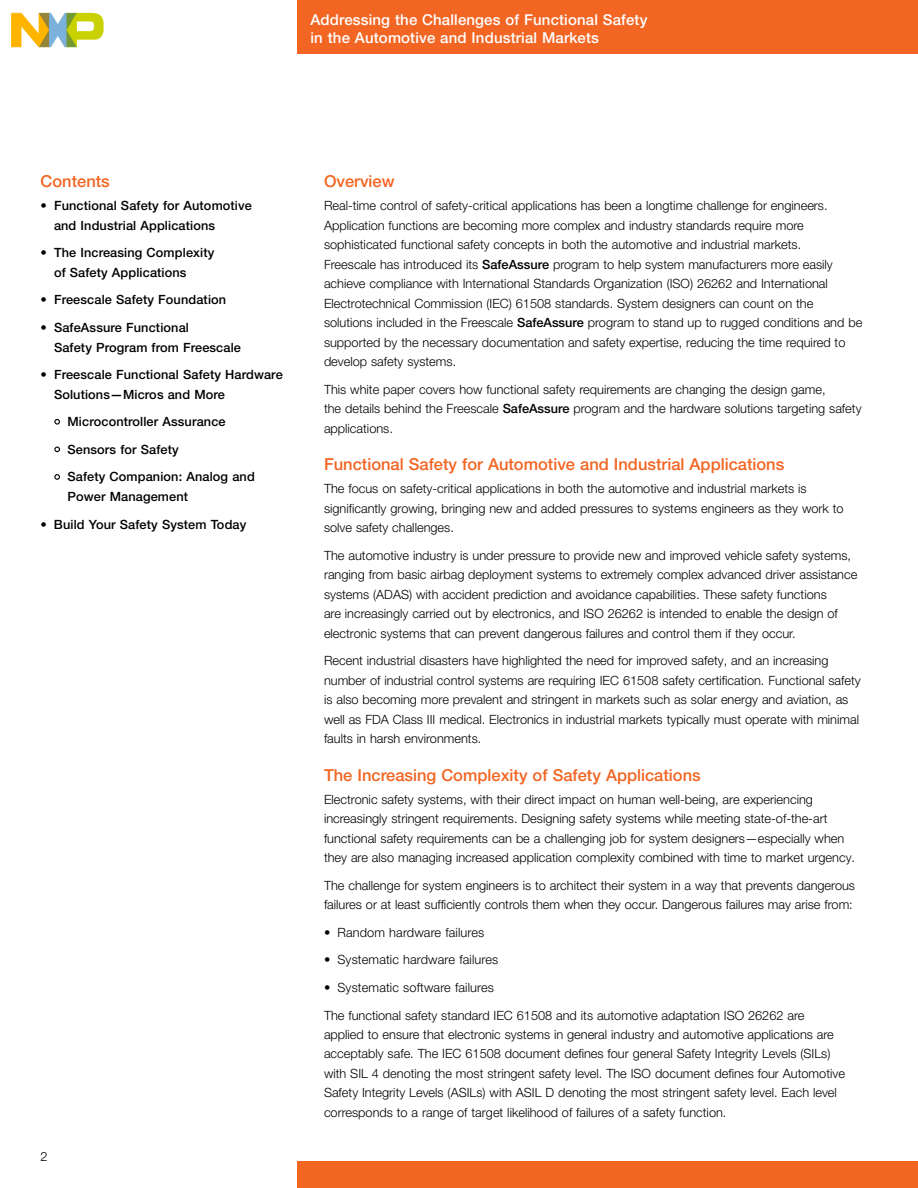
<style>
.page{position:relative;width:918px;height:1188px;background:#fff}
.page>*{position:absolute;margin:0;border:0;box-sizing:border-box;transform-origin:0 0}
.t1{font:500 16.5px "Helvetica Neue LT Pro";color:#f26522}
.t2{font:500 15px/18px "Helvetica Neue LT Pro";letter-spacing:.01em;color:#fff}
.t3{font:300 12.75px/19.5px "Helvetica Neue LT Pro";color:#000}
.t4{font:500 12.75px/19.5px "Helvetica Neue LT Pro";letter-spacing:.01em;color:#000}
.s1{font-weight:500}
</style>
<div class="page">
<div style="left:297px;top:0;width:621px;height:54px;background:#f26522"></div>
<div style="left:297px;top:1161px;width:621px;height:27px;background:#f26522"></div>
<svg style="left:54px;top:419px;width:6px;height:6px"></svg>
<svg style="left:54px;top:447px;width:6px;height:5px"></svg>
<svg style="left:54px;top:474px;width:6px;height:6px"></svg>
<img style="left:11px;top:12px;width:93px;height:36px">
<p class="t2" style="left:310px;top:11px;width:339px">Addressing the Challenges of Functional Safety in the Automotive and Industrial Markets</p>
<p class="t1" style="left:40px;top:171px;width:71px">Contents</p>
<p class="t4" style="left:54px;top:196px;width:199px;text-indent:-14px">• Functional Safety for Automotive and Industrial Applications</p>
<p class="t4" style="left:54px;top:243px;width:162px;text-indent:-14px">• The Increasing Complexity of Safety Applications</p>
<p class="t4" style="left:40px;top:290px;width:187px">• Freescale Safety Foundation</p>
<p class="t4" style="left:54px;top:318px;width:189px;text-indent:-14px">• SafeAssure Functional<br>Safety Program from Freescale</p>
<p class="t4" style="left:54px;top:365px;width:230px;text-indent:-14px">• Freescale Functional Safety Hardware<br>Solutions—Micros and More</p>
<p class="t4" style="left:68px;top:408px;width:189px;line-height:27.6px">Microcontroller Assurance<br>Sensors for Safety<br>Safety Companion: Analog and</p>
<p class="t4" style="left:68px;top:487px;width:122px">Power Management</p>
<p class="t4" style="left:40px;top:514px;width:207px">• Build Your Safety System Today</p>
<p class="t3" style="left:40px;top:1146px;width:9px">2</p>
<p class="t1" style="left:324px;top:171px;width:72px">Overview</p>
<p class="t3" style="left:324px;top:196px;width:540px">Real-time control of safety-critical applications has been a longtime challenge for engineers.<br>Application functions are becoming more complex and industry standards require more sophisticated functional safety concepts in both the automotive and industrial markets.<br>Freescale has introduced its <span class="s1">SafeAssure</span> program to help system manufacturers more easily achieve compliance with International Standards Organization (ISO) 26262 and International Electrotechnical Commission (IEC) 61508 standards. System designers can count on the solutions included in the Freescale <span class="s1">SafeAssure</span> program to stand up to rugged conditions and be supported by the necessary documentation and safety expertise, reducing the time required to develop safety systems.</p>
<p class="t3" style="left:324px;top:379px;width:539px">This white paper covers how functional safety requirements are changing the design game,<br>the details behind the Freescale <span class="s1">SafeAssure</span> program and the hardware solutions targeting safety applications.</p>
<p class="t1" style="left:324px;top:454px;width:462px">Functional Safety for Automotive and Industrial Applications</p>
<p class="t3" style="left:324px;top:479px;width:521px">The focus on safety-critical applications in both the automotive and industrial markets is significantly growing, bringing new and added pressures to systems engineers as they work to solve safety challenges.</p>
<p class="t3" style="left:324px;top:545px;width:535px">The automotive industry is under pressure to provide new and improved vehicle safety systems, ranging from basic airbag deployment systems to extremely complex advanced driver assistance systems (ADAS) with accident prediction and avoidance capabilities. These safety functions<br>are increasingly carried out by electronics, and ISO 26262 is intended to enable the design of electronic systems that can prevent dangerous failures and control them if they occur.</p>
<p class="t3" style="left:324px;top:651px;width:538px">Recent industrial disasters have highlighted the need for improved safety, and an increasing number of industrial control systems are requiring IEC 61508 safety certification. Functional safety is also becoming more prevalent and stringent in markets such as solar energy and aviation, as well as FDA Class III medical. Electronics in industrial markets typically must operate with minimal faults in harsh environments.</p>
<p class="t1" style="left:324px;top:765px;width:378px">The Increasing Complexity of Safety Applications</p>
<p class="t3" style="left:324px;top:789px;width:533px">Electronic safety systems, with their direct impact on human well-being, are experiencing increasingly stringent requirements. Designing safety systems while meeting state-of-the-art functional safety requirements can be a challenging job for system designers—especially when they are also managing increased application complexity combined with time to market urgency.</p>
<p class="t3" style="left:324px;top:875px;width:533px">The challenge for system engineers is to architect their system in a way that prevents dangerous failures or at least sufficiently controls them when they occur. Dangerous failures may arise from:</p>
<p class="t3" style="left:324px;top:922px;width:162px">• Random hardware failures</p>
<p class="t3" style="left:324px;top:950px;width:176px">• Systematic hardware failures</p>
<p class="t3" style="left:324px;top:973px;width:482px;line-height:27.6px">• Systematic software failures<br>The functional safety standard IEC 61508 and its automotive adaptation ISO 26262 are</p>
<p class="t3" style="left:324px;top:1024px;width:522px">applied to ensure that electronic systems in general industry and automotive applications are acceptably safe. The IEC 61508 document defines four general Safety Integrity Levels (SILs) with SIL 4 denoting the most stringent safety level. The ISO document defines four Automotive Safety Integrity Levels (ASILs) with ASIL D denoting the most stringent safety level. Each level corresponds to a range of target likelihood of failures of a safety function.</p>
</div>
